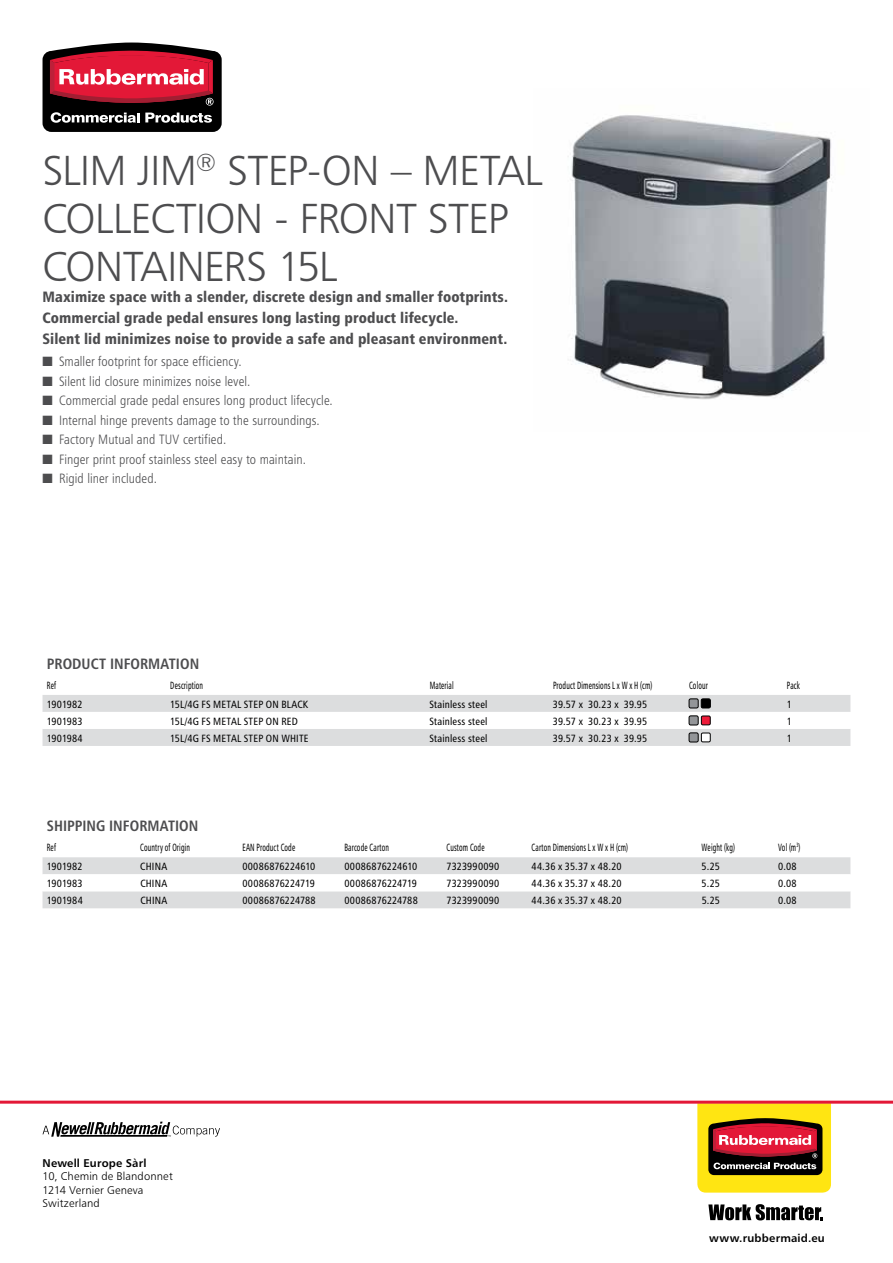
<style>
.page{position:relative;width:893px;height:1263px;background:#fff}
.page>*{position:absolute;margin:0;border:0;box-sizing:border-box;transform-origin:0 0}
.t1{font:42px/48px "Humanist 777 BT Light B";letter-spacing:-.02em;color:#4d4d4f}
.t2{font:15px/21px "Humanist 777 BT Black Condensed B";letter-spacing:.005em;color:#4d4d4f}
.t3{font:15px "Humanist 777 BT Bold Condensed B";letter-spacing:.005em;color:#4d4d4f}
.t4{font:13.5px "Humanist 777 BT Light Condensed B";letter-spacing:.005em;color:#4d4d4f}
.t5{font:11.25px/13.5px "Humanist 777 BT Light B";letter-spacing:.015em;color:#000}
.t6{font:11.25px "Humanist 777 BT Bold B";letter-spacing:.02em;color:#000}
.t7{font:10.5px "Humanist 777 BT Roman Condensed B";letter-spacing:.015em;color:#000}
.t8{font:10.5px "Humanist 777 BT Roman Condensed B";letter-spacing:.015em;color:#000;scale:.7 1}
</style>
<div class="page">
<img style="left:568px;top:115px;width:264px;height:285px">
<svg style="left:42px;top:42px;width:180px;height:90px;background:#853743"></svg>
<svg style="left:697px;top:1104px;width:134px;height:88px;background:#ba8327"></svg>
<hr style="left:0;top:1101px;width:893px;height:3px;background:#e31837">
<svg style="left:43px;top:1121px;width:177px;height:16px"></svg>
<svg style="left:708px;top:1204px;width:115px;height:16px"></svg>
<svg style="left:43px;top:695px;width:807px;height:51px"></svg>
<div style="left:689px;top:699px;width:9px;height:9px;background:#939598;border-radius:2px"></div>
<div style="left:689px;top:699px;width:9px;height:9px;border:1px solid #000;border-radius:2px"></div>
<div style="left:701px;top:699px;width:9px;height:9px;background:#000;border-radius:2px"></div>
<div style="left:701px;top:699px;width:10px;height:9px;border:1px solid #000;border-radius:2px"></div>
<div style="left:689px;top:716px;width:9px;height:9px;background:#939598;border-radius:2px"></div>
<div style="left:689px;top:716px;width:9px;height:9px;border:1px solid #000;border-radius:2px"></div>
<div style="left:701px;top:716px;width:9px;height:9px;background:#ed1a39;border-radius:2px"></div>
<div style="left:701px;top:716px;width:10px;height:9px;border:1px solid #000;border-radius:2px"></div>
<div style="left:689px;top:733px;width:9px;height:9px;background:#939598;border-radius:2px"></div>
<div style="left:689px;top:733px;width:9px;height:9px;border:1px solid #000;border-radius:2px"></div>
<div style="left:701px;top:733px;width:9px;height:9px;background:#fff;border-radius:2px"></div>
<div style="left:701px;top:733px;width:10px;height:9px;border:1px solid #000;border-radius:2px"></div>
<svg style="left:43px;top:857px;width:807px;height:51px"></svg>
<h1 class="t1" style="left:43px;top:146px;width:501px">SLIM JIM<sup>®</sup> STEP-ON – METAL<br>COLLECTION - FRONT STEP<br>CONTAINERS 15L</h1>
<h2 class="t2" style="left:43px;top:286px;width:467px">Maximize space with a slender, discrete design and smaller footprints.<br>Commercial grade pedal ensures long lasting product lifecycle.<br>Silent lid minimizes noise to provide a safe and pleasant environment.</h2>
<p class="t4" style="left:43px;top:353px;width:201px">■ Smaller footprint for space efficiency.</p>
<p class="t4" style="left:43px;top:373px;width:209px">■ Silent lid closure minimizes noise level.</p>
<p class="t4" style="left:43px;top:392px;width:292px">■ Commercial grade pedal ensures long product lifecycle.</p>
<p class="t4" style="left:43px;top:412px;width:279px">■ Internal hinge prevents damage to the surroundings.</p>
<p class="t4" style="left:43px;top:431px;width:185px">■ Factory Mutual and TUV certified.</p>
<p class="t4" style="left:43px;top:451px;width:265px">■ Finger print proof stainless steel easy to maintain.</p>
<p class="t4" style="left:43px;top:470px;width:116px">■ Rigid liner included.</p>
<h2 class="t3" style="left:47px;top:654px;width:154px">PRODUCT INFORMATION</h2>
<p class="t8" style="left:47px;top:678px;width:15px">Ref</p>
<p class="t8" style="left:170px;top:678px;width:48px">Description</p>
<p class="t8" style="left:430px;top:678px;width:36px">Material</p>
<p class="t8" style="left:553px;top:678px;width:143px">Product Dimensions L x W x H (cm)</p>
<p class="t8" style="left:689px;top:678px;width:28px">Colour</p>
<p class="t8" style="left:787px;top:678px;width:20px">Pack</p>
<p class="t7" style="left:47px;top:697px;width:37px">1901982</p>
<p class="t7" style="left:170px;top:697px;width:140px">15L/4G FS METAL STEP ON BLACK</p>
<p class="t7" style="left:429px;top:697px;width:60px">Stainless steel</p>
<p class="t7" style="left:553px;top:697px;width:96px">39.57 x 30.23 x 39.95</p>
<p class="t7" style="left:787px;top:697px;width:7px">1</p>
<p class="t7" style="left:47px;top:714px;width:37px">1901983</p>
<p class="t7" style="left:170px;top:714px;width:129px">15L/4G FS METAL STEP ON RED</p>
<p class="t7" style="left:429px;top:714px;width:60px">Stainless steel</p>
<p class="t7" style="left:553px;top:714px;width:96px">39.57 x 30.23 x 39.95</p>
<p class="t7" style="left:787px;top:714px;width:7px">1</p>
<p class="t7" style="left:47px;top:731px;width:38px">1901984</p>
<p class="t7" style="left:170px;top:731px;width:140px">15L/4G FS METAL STEP ON WHITE</p>
<p class="t7" style="left:429px;top:731px;width:60px">Stainless steel</p>
<p class="t7" style="left:553px;top:731px;width:96px">39.57 x 30.23 x 39.95</p>
<p class="t7" style="left:787px;top:731px;width:7px">1</p>
<h2 class="t3" style="left:47px;top:817px;width:153px">SHIPPING INFORMATION</h2>
<p class="t8" style="left:47px;top:841px;width:15px">Ref</p>
<p class="t8" style="left:140px;top:841px;width:73px">Country of Origin</p>
<p class="t8" style="left:242px;top:841px;width:77px">EAN Product Code</p>
<p class="t8" style="left:344px;top:841px;width:65px">Barcode Carton</p>
<p class="t8" style="left:446px;top:841px;width:56px">Custom Code</p>
<p class="t8" style="left:531px;top:841px;width:139px">Carton Dimensions L x W x H (cm)</p>
<p class="t8" style="left:702px;top:841px;width:49px">Weight (kg)</p>
<p class="t8" style="left:778px;top:841px;width:33px">Vol (m<sup>3</sup>)</p>
<p class="t7" style="left:47px;top:860px;width:37px">1901982</p>
<p class="t7" style="left:140px;top:860px;width:28px">CHINA</p>
<p class="t7" style="left:242px;top:860px;width:75px">00086876224610</p>
<p class="t7" style="left:344px;top:860px;width:75px">00086876224610</p>
<p class="t7" style="left:446px;top:860px;width:54px">7323990090</p>
<p class="t7" style="left:532px;top:860px;width:92px">44.36 x 35.37 x 48.20</p>
<p class="t7" style="left:702px;top:860px;width:20px">5.25</p>
<p class="t7" style="left:778px;top:860px;width:20px">0.08</p>
<p class="t7" style="left:47px;top:877px;width:37px">1901983</p>
<p class="t7" style="left:140px;top:877px;width:28px">CHINA</p>
<p class="t7" style="left:242px;top:877px;width:74px">00086876224719</p>
<p class="t7" style="left:344px;top:877px;width:74px">00086876224719</p>
<p class="t7" style="left:446px;top:877px;width:54px">7323990090</p>
<p class="t7" style="left:532px;top:877px;width:92px">44.36 x 35.37 x 48.20</p>
<p class="t7" style="left:702px;top:877px;width:20px">5.25</p>
<p class="t7" style="left:778px;top:877px;width:20px">0.08</p>
<p class="t7" style="left:47px;top:894px;width:38px">1901984</p>
<p class="t7" style="left:140px;top:894px;width:28px">CHINA</p>
<p class="t7" style="left:242px;top:894px;width:75px">00086876224788</p>
<p class="t7" style="left:344px;top:894px;width:75px">00086876224788</p>
<p class="t7" style="left:446px;top:894px;width:54px">7323990090</p>
<p class="t7" style="left:532px;top:894px;width:92px">44.36 x 35.37 x 48.20</p>
<p class="t7" style="left:702px;top:894px;width:20px">5.25</p>
<p class="t7" style="left:778px;top:894px;width:20px">0.08</p>
<p class="t6" style="left:43px;top:1155px;width:106px">Newell Europe Sàrl</p>
<p class="t5" style="left:43px;top:1169px;width:132px">10, Chemin de Blandonnet<br>1214 Vernier Geneva<br>Switzerland</p>
<p class="t6" style="left:709px;top:1231px;width:117px">www.rubbermaid.eu</p>
</div>
